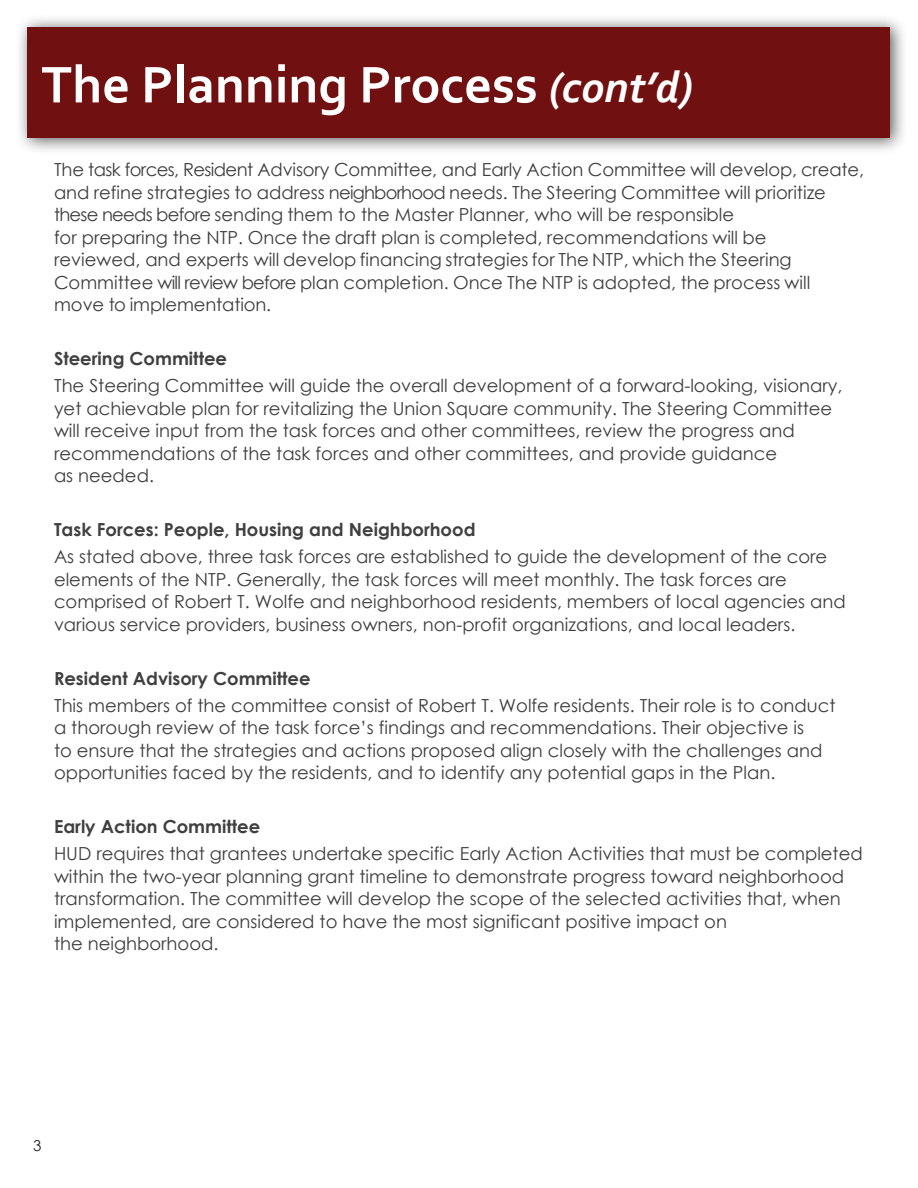
<style>
.page{position:relative;width:918px;height:1188px;background:#fff}
.page>*{position:absolute;margin:0;border:0;box-sizing:border-box;transform-origin:0 0}
.Heading{font:700 54px "Corbel";color:#fff}
.Paragraph_Style_1{font:18px/22.5px "Century Gothic";color:#3d3d3d}
.Subheading{font:700 18px "Century Gothic";color:#404040}
.t1{font:15px "Century Gothic";color:#231f20}
.s1{font-style:italic;font-size:45px}
</style>
<div class="page">
<div style="left:15px;top:14px;width:893px;height:142px;background:#231f20;opacity:.75"></div>
<div style="left:28px;top:27px;width:862px;height:111px;background:#711010"></div>
<p class="Heading" style="left:41px;top:51px;width:654px">The Planning Process <span class="s1">(cont’d)</span></p>
<p class="Paragraph_Style_1" style="left:54px;top:158px;width:812px">The task forces, Resident Advisory Committee, and Early Action Committee will develop, create, and refine strategies to address neighborhood needs. The Steering Committee will prioritize these needs before sending them to the Master Planner, who will be responsible<br>for preparing the NTP. Once the draft plan is completed, recommendations will be<br>reviewed, and experts will develop financing strategies for The NTP, which the Steering Committee will review before plan completion. Once The NTP is adopted, the process will move to implementation.</p>
<p class="Subheading" style="left:54px;top:345px;width:175px">Steering Committee</p>
<p class="Paragraph_Style_1" style="left:54px;top:374px;width:790px">The Steering Committee will guide the overall development of a forward-looking, visionary, yet achievable plan for revitalizing the Union Square community. The Steering Committee will receive input from the task forces and other committees, review the progress and recommendations of the task forces and other committees, and provide guidance<br>as needed.</p>
<p class="Subheading" style="left:54px;top:516px;width:423px">Task Forces: People, Housing and Neighborhood</p>
<p class="Paragraph_Style_1" style="left:54px;top:545px;width:793px">As stated above, three task forces are established to guide the development of the core elements of the NTP. Generally, the task forces will meet monthly. The task forces are comprised of Robert T. Wolfe and neighborhood residents, members of local agencies and various service providers, business owners, non-profit organizations, and local leaders.</p>
<p class="Subheading" style="left:54px;top:665px;width:258px">Resident Advisory Committee</p>
<p class="Paragraph_Style_1" style="left:54px;top:694px;width:783px">This members of the committee consist of Robert T. Wolfe residents. Their role is to conduct a thorough review of the task force’s findings and recommendations. Their objective is<br>to ensure that the strategies and actions proposed align closely with the challenges and opportunities faced by the residents, and to identify any potential gaps in the Plan.</p>
<p class="Subheading" style="left:54px;top:813px;width:208px">Early Action Committee</p>
<p class="Paragraph_Style_1" style="left:54px;top:842px;width:810px">HUD requires that grantees undertake specific Early Action Activities that must be completed within the two-year planning grant timeline to demonstrate progress toward neighborhood transformation. The committee will develop the scope of the selected activities that, when implemented, are considered to have the most significant positive impact on<br>the neighborhood.</p>
<p class="t1" style="left:33px;top:1135px;width:10px">3</p>
</div>
